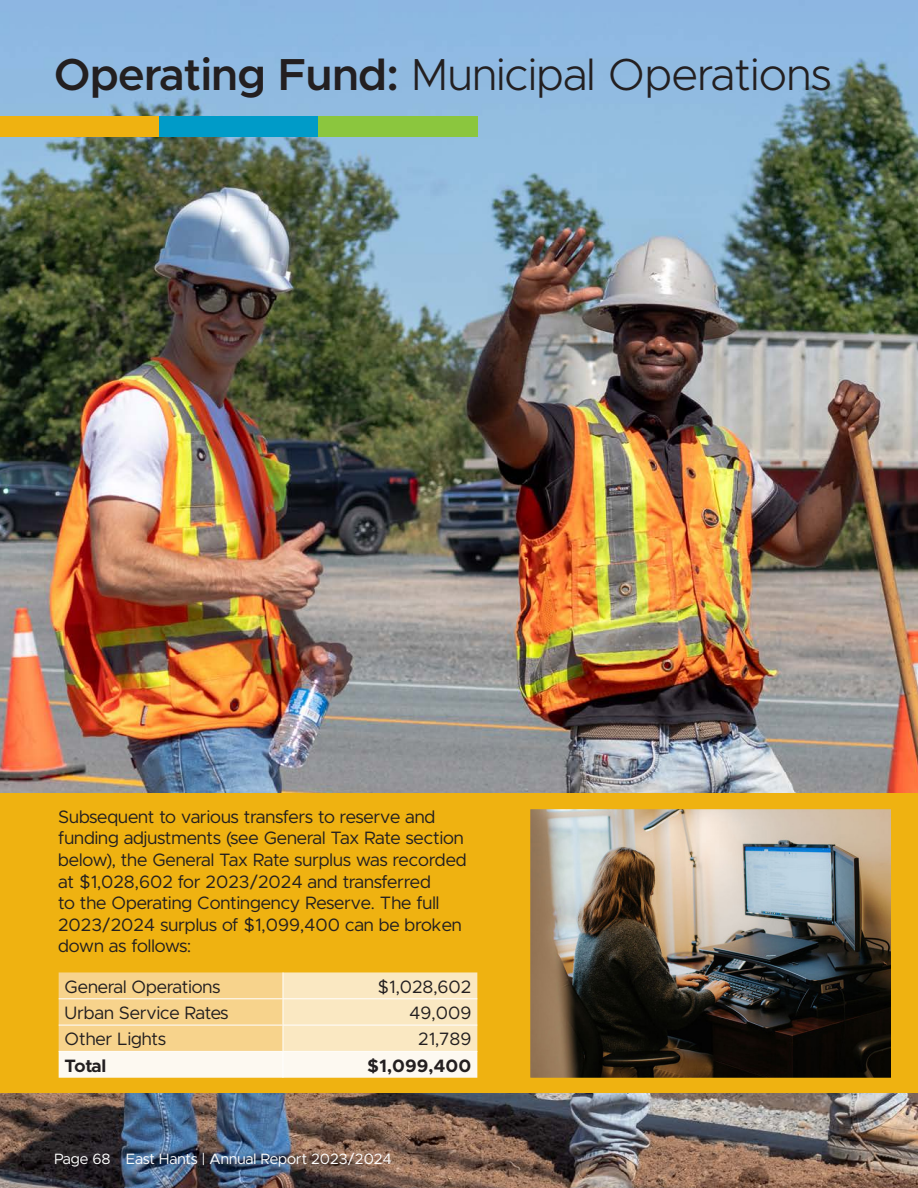
<style>
.page{position:relative;width:918px;height:1188px;background:#fff}
.page>*{position:absolute;margin:0;border:0;box-sizing:border-box;transform-origin:0 0}
.Header_3{font:300 45px "Metropolis";color:#231f20}
.Body_Text{font:18px/21.6px "Metropolis";color:#231f20}
.Table_Body_Text_white{font:18px "Metropolis";color:#231f20}
.Table_Body_Text_black{font:18px "Metropolis";color:#231f20}
.Table_Header___Footer{font:700 18px "Metropolis";color:#231f20}
.t1{font:15px "Metropolis";color:#fff}
.s1{font-weight:600}
</style>
<div class="page">
<img style="left:0;top:0;width:918px;height:1188px">
<div style="left:0;top:794px;width:918px;height:299px;background:#efb211"></div>
<img style="left:530px;top:809px;width:361px;height:269px">
<svg style="left:59px;top:972px;width:418px;height:106px"></svg>
<div style="left:0;top:117px;width:159px;height:20px;background:#efb211"></div>
<div style="left:159px;top:117px;width:159px;height:20px;background:#009bc8"></div>
<div style="left:318px;top:117px;width:159px;height:20px;background:#8bc63e"></div>
<h3 class="Header_3" style="left:54px;top:46px;width:779px"><span class="s1">Operating Fund:</span> Municipal Operations</h3>
<p class="Body_Text" style="left:58px;top:806px;width:410px">Subsequent to various transfers to reserve and funding adjustments (see General Tax Rate section below), the General Tax Rate surplus was recorded at $1,028,602 for 2023/2024 and transferred<br>to the Operating Contingency Reserve. The full 2023/2024 surplus of $1,099,400 can be broken down as follows:</p>
<p class="Table_Body_Text_white" style="left:65px;top:975px;width:157px">General Operations</p>
<p class="Table_Body_Text_black" style="left:378px;top:975px;width:95px">$1,028,602</p>
<p class="Table_Body_Text_white" style="left:65px;top:1002px;width:166px">Urban Service Rates</p>
<p class="Table_Body_Text_black" style="left:409px;top:1002px;width:64px">49,009</p>
<p class="Table_Body_Text_white" style="left:65px;top:1028px;width:103px">Other Lights</p>
<p class="Table_Body_Text_black" style="left:418px;top:1028px;width:55px">21,789</p>
<p class="Table_Header___Footer" style="left:65px;top:1054px;width:43px">Total</p>
<p class="Table_Header___Footer" style="left:367px;top:1054px;width:106px">$1,099,400</p>
<p class="t1" style="left:54px;top:1150px;width:340px">Page 68 East Hants | Annual Report 2023/2024</p>
</div>
